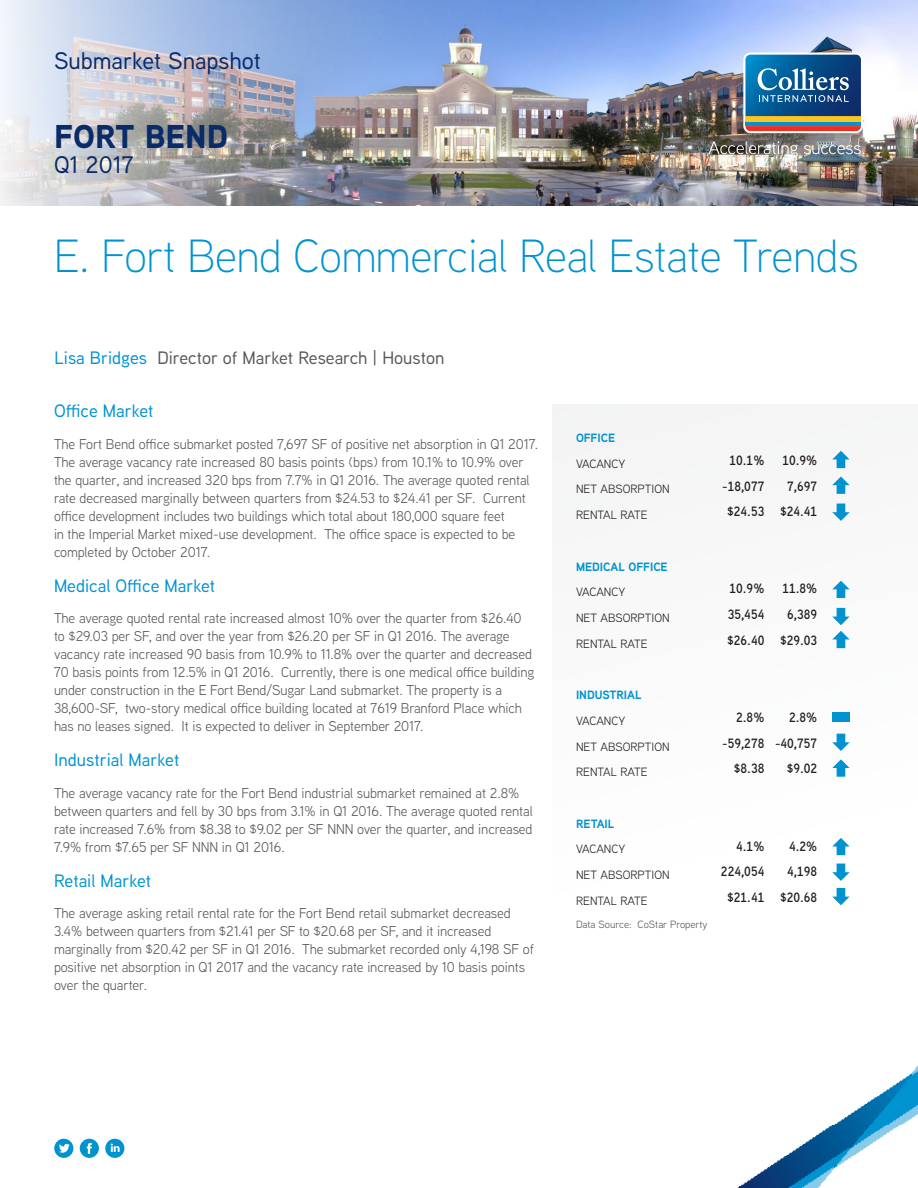
<style>
.page{position:relative;width:918px;height:1188px;background:#fff}
.page>*{position:absolute;margin:0;border:0;box-sizing:border-box;transform-origin:0 0}
.Headline_1{font:300 46.5px "Aaux Next";letter-spacing:-.01em;color:#0093d0}
.Title_Light{font:900 33px "Aaux Next";color:#092b6a}
.Document_Light{font:500 24px "Aaux Next";color:#092b6a}
.Body{font:500 18px "Aaux Next";color:#0093d0}
.Headline_3{font:500 18px "Aaux Next";color:#57585a}
.Headline_3-2{font:500 18px "Aaux Next";color:#0093d0}
.Body-2{font:14.25px/18px "Aaux Next";letter-spacing:-.01em;color:#57585a}
.Table_Body{font:600 13.5px "Aaux Next";color:#231f20}
.Table_Body-2{font:12px "Aaux Next";color:#231f20}
.Table_Subhead_2{font:700 12px "Aaux Next";color:#0093d0}
.Caption_Chart_Image{font:10.5px "Aaux Next";color:#57585a}
.s1{color:#0093d0}
</style>
<div class="page">
<img style="left:0;top:0;width:918px;height:205px">
<img style="left:737px;top:1107px;width:181px;height:81px">
<img style="left:708px;top:141px;width:160px;height:17px">
<svg style="left:743px;top:52px;width:124px;height:81px;background:#547c98"></svg>
<div style="left:80px;top:1139px;width:19px;height:19px;background:#0093d0;border-radius:50%"></div>
<svg style="left:87px;top:1143px;width:5px;height:11px"></svg>
<div style="left:105px;top:1139px;width:19px;height:19px;background:#0093d0;border-radius:50%"></div>
<svg style="left:111px;top:1144px;width:9px;height:8px"></svg>
<div style="left:54px;top:1139px;width:19px;height:19px;background:#0093d0;border-radius:50%"></div>
<svg style="left:59px;top:1144px;width:11px;height:9px"></svg>
<svg style="left:832px;top:451px;width:18px;height:17px"></svg>
<svg style="left:832px;top:476px;width:18px;height:18px"></svg>
<svg style="left:832px;top:504px;width:18px;height:17px"></svg>
<svg style="left:832px;top:581px;width:18px;height:17px"></svg>
<svg style="left:832px;top:608px;width:18px;height:17px"></svg>
<svg style="left:832px;top:631px;width:18px;height:17px"></svg>
<div style="left:832px;top:713px;width:18px;height:9px;background:#0093d0"></div>
<svg style="left:832px;top:734px;width:18px;height:17px"></svg>
<svg style="left:832px;top:759px;width:18px;height:18px"></svg>
<svg style="left:832px;top:838px;width:18px;height:17px"></svg>
<svg style="left:832px;top:864px;width:18px;height:17px"></svg>
<svg style="left:832px;top:888px;width:18px;height:17px"></svg>
<p class="Document_Light" style="left:54px;top:45px;width:209px">Submarket Snapshot</p>
<p class="Title_Light" style="left:54px;top:113px;width:176px">FORT BEND</p>
<p class="Document_Light" style="left:54px;top:149px;width:81px">Q1 2017</p>
<p class="Headline_1" style="left:54px;top:225px;width:806px">E. Fort Bend Commercial Real Estate Trends</p>
<p class="Headline_3" style="left:55px;top:345px;width:391px"><span class="s1">Lisa Bridges</span> Director of Market Research | Houston</p>
<p class="Headline_3-2" style="left:54px;top:399px;width:101px">Office Market</p>
<p class="Body-2" style="left:54px;top:434px;width:486px">The Fort Bend office submarket posted 7,697 SF of positive net absorption in Q1 2017.<br>The average vacancy rate increased 80 basis points (bps) from 10.1% to 10.9% over the quarter, and increased 320 bps from 7.7% in Q1 2016. The average quoted rental rate decreased marginally between quarters from $24.53 to $24.41 per SF. Current office development includes two buildings which total about 180,000 square feet<br>in the Imperial Market mixed-use development. The office space is expected to be completed by October 2017.</p>
<p class="Body" style="left:54px;top:573px;width:163px">Medical Office Market</p>
<p class="Body-2" style="left:54px;top:609px;width:482px">The average quoted rental rate increased almost 10% over the quarter from $26.40 to $29.03 per SF, and over the year from $26.20 per SF in Q1 2016. The average vacancy rate increased 90 basis from 10.9% to 11.8% over the quarter and decreased 70 basis points from 12.5% in Q1 2016. Currently, there is one medical office building under construction in the E Fort Bend/Sugar Land submarket. The property is a 38,600-SF, two-story medical office building located at 7619 Branford Place which has no leases signed. It is expected to deliver in September 2017.</p>
<p class="Body" style="left:54px;top:748px;width:127px">Industrial Market</p>
<p class="Body-2" style="left:54px;top:783px;width:480px">The average vacancy rate for the Fort Bend industrial submarket remained at 2.8% between quarters and fell by 30 bps from 3.1% in Q1 2016. The average quoted rental rate increased 7.6% from $8.38 to $9.02 per SF NNN over the quarter, and increased 7.9% from $7.65 per SF NNN in Q1 2016.</p>
<p class="Body" style="left:54px;top:868px;width:99px">Retail Market</p>
<p class="Body-2" style="left:54px;top:904px;width:481px">The average asking retail rental rate for the Fort Bend retail submarket decreased 3.4% between quarters from $21.41 per SF to $20.68 per SF, and it increased marginally from $20.42 per SF in Q1 2016. The submarket recorded only 4,198 SF of positive net absorption in Q1 2017 and the vacancy rate increased by 10 basis points over the quarter.</p>
<p class="Table_Subhead_2" style="left:576px;top:429px;width:41px">OFFICE</p>
<p class="Table_Body-2" style="left:576px;top:455px;width:51px">VACANCY</p>
<p class="Table_Body" style="left:730px;top:451px;width:36px">10.1%</p>
<p class="Table_Body" style="left:782px;top:451px;width:36px">10.9%</p>
<p class="Table_Body-2" style="left:576px;top:481px;width:95px">NET ABSORPTION</p>
<p class="Table_Body" style="left:722px;top:477px;width:44px">-18,077</p>
<p class="Table_Body" style="left:787px;top:477px;width:32px">7,697</p>
<p class="Table_Body-2" style="left:576px;top:507px;width:73px">RENTAL RATE</p>
<p class="Table_Body" style="left:727px;top:502px;width:39px">$24.53</p>
<p class="Table_Body" style="left:780px;top:502px;width:39px">$24.41</p>
<p class="Table_Subhead_2" style="left:576px;top:558px;width:93px">MEDICAL OFFICE</p>
<p class="Table_Body-2" style="left:576px;top:584px;width:51px">VACANCY</p>
<p class="Table_Body" style="left:730px;top:579px;width:36px">10.9%</p>
<p class="Table_Body" style="left:782px;top:579px;width:36px">11.8%</p>
<p class="Table_Body-2" style="left:576px;top:610px;width:95px">NET ABSORPTION</p>
<p class="Table_Body" style="left:728px;top:605px;width:38px">35,454</p>
<p class="Table_Body" style="left:787px;top:605px;width:32px">6,389</p>
<p class="Table_Body-2" style="left:576px;top:635px;width:73px">RENTAL RATE</p>
<p class="Table_Body" style="left:727px;top:631px;width:39px">$26.40</p>
<p class="Table_Body" style="left:780px;top:631px;width:39px">$29.03</p>
<p class="Table_Subhead_2" style="left:576px;top:686px;width:67px">INDUSTRIAL</p>
<p class="Table_Body-2" style="left:576px;top:713px;width:51px">VACANCY</p>
<p class="Table_Body" style="left:736px;top:708px;width:30px">2.8%</p>
<p class="Table_Body" style="left:789px;top:708px;width:30px">2.8%</p>
<p class="Table_Body-2" style="left:576px;top:738px;width:95px">NET ABSORPTION</p>
<p class="Table_Body" style="left:722px;top:734px;width:44px">-59,278</p>
<p class="Table_Body" style="left:775px;top:734px;width:44px">-40,757</p>
<p class="Table_Body-2" style="left:576px;top:764px;width:73px">RENTAL RATE</p>
<p class="Table_Body" style="left:734px;top:759px;width:32px">$8.38</p>
<p class="Table_Body" style="left:787px;top:759px;width:32px">$9.02</p>
<p class="Table_Subhead_2" style="left:576px;top:815px;width:40px">RETAIL</p>
<p class="Table_Body-2" style="left:576px;top:841px;width:51px">VACANCY</p>
<p class="Table_Body" style="left:736px;top:837px;width:30px">4.1%</p>
<p class="Table_Body" style="left:789px;top:837px;width:30px">4.2%</p>
<p class="Table_Body-2" style="left:576px;top:867px;width:95px">NET ABSORPTION</p>
<p class="Table_Body" style="left:721px;top:862px;width:45px">224,054</p>
<p class="Table_Body" style="left:787px;top:862px;width:32px">4,198</p>
<p class="Table_Body-2" style="left:576px;top:893px;width:73px">RENTAL RATE</p>
<p class="Table_Body" style="left:727px;top:888px;width:39px">$21.41</p>
<p class="Table_Body" style="left:780px;top:888px;width:39px">$20.68</p>
<p class="Caption_Chart_Image" style="left:576px;top:917px;width:133px">Data Source: CoStar Property</p>
</div>
